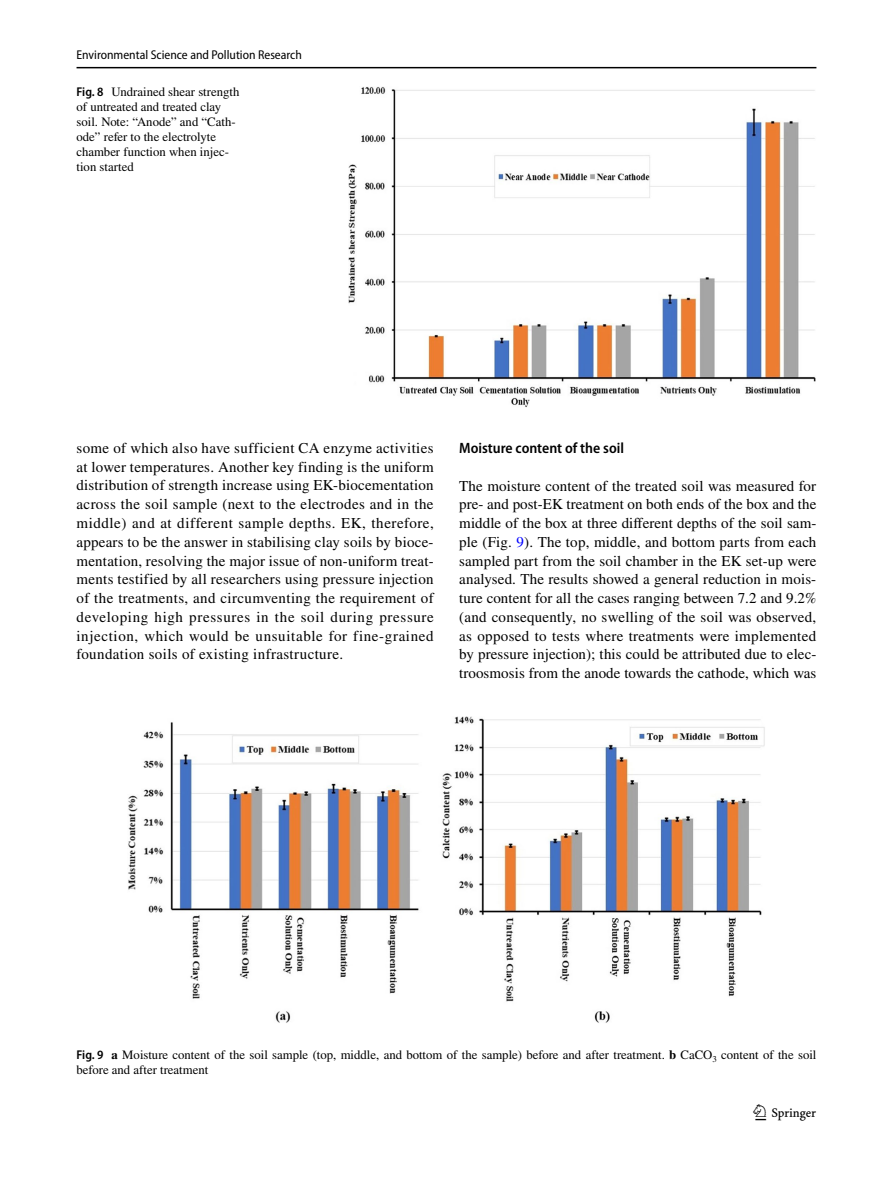
<style>
.page{position:relative;width:893px;height:1187px;background:#fff}
.page>*{position:absolute;margin:0;border:0;box-sizing:border-box;transform-origin:0 0}
.t1{font:22.5px "Springnew Regular 3";color:#000}
.t2{font:15px/18.8px "STIX";letter-spacing:.015em;color:#000;text-align:justify}
.t3{font:600 semi-condensed 15px "Myriad Pro";color:#000}
.t4{font:12.75px/15px "STIX";color:#000}
.t5{font:semi-condensed 12.75px "Myriad Pro";color:#000}
.s1{font-family:"Myriad Pro";font-weight:600;font-stretch:semi-condensed}
.s2{color:#00f}
.s3{font-weight:700}
</style>
<div class="page">
<hr style="left:77px;top:67px;width:739px;height:1px;background:#000">
<img style="left:349px;top:87px;width:467px;height:320px">
<img style="left:128px;top:716px;width:637px;height:307px">
<p class="t5" style="left:77px;top:48px;width:227px">Environmental Science and Pollution Research</p>
<p class="t4" style="left:77px;top:85px;width:164px"><span class="s1">Fig. 8</span> Undrained shear strength of untreated and treated clay soil. Note: “Anode” and “Cath&shy;ode” refer to the electrolyte chamber function when injec&shy;tion started</p>
<p class="t2" style="left:77px;top:439px;width:359px">some of which also have sufficient CA enzyme activities at lower temperatures. Another key finding is the uniform distribution of strength increase using EK-biocementation across the soil sample (next to the electrodes and in the middle) and at different sample depths. EK, therefore, appears to be the answer in stabilising clay soils by bioce&shy;mentation, resolving the major issue of non-uniform treat&shy;ments testified by all researchers using pressure injection of the treatments, and circumventing the requirement of developing high pressures in the soil during pressure injection, which would be unsuitable for fine-grained foundation soils of existing infrastructure.</p>
<p class="t3" style="left:459px;top:440px;width:166px">Moisture content of the soil</p>
<p class="t2" style="left:459px;top:477px;width:359px">The moisture content of the treated soil was measured for pre- and post-EK treatment on both ends of the box and the middle of the box at three different depths of the soil sam&shy;ple (Fig. <span class="s2">9</span>). The top, middle, and bottom parts from each sampled part from the soil chamber in the EK set-up were analysed. The results showed a general reduction in mois&shy;ture content for all the cases ranging between 7.2 and 9.2% (and consequently, no swelling of the soil was observed, as opposed to tests where treatments were implemented by pressure injection); this could be attributed due to elec&shy;troosmosis from the anode towards the cathode, which was</p>
<p class="t4" style="left:77px;top:1047px;width:741px"><span class="s1">Fig. 9</span> <span class="s3">a</span> Moisture content of the soil sample (top, middle, and bottom of the sample) before and after treatment. <span class="s3">b</span> CaCO<sub>3</sub> content of the soil before and after treatment</p>
<h1 class="t1" style="left:755px;top:1104px;width:62px">1 3</h1>
</div>
